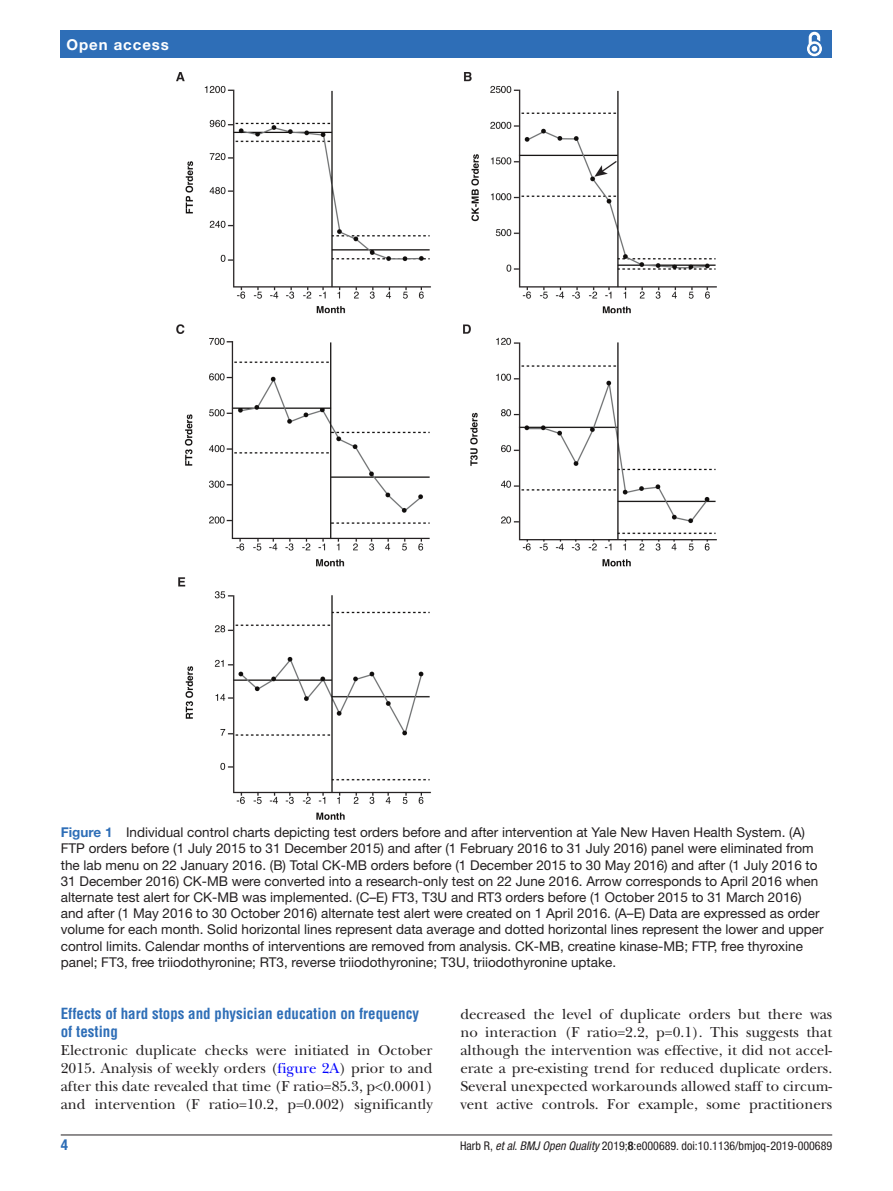
<style>
.page{position:relative;width:893px;height:1191px;background:#fff}
.page>*{position:absolute;margin:0;border:0;box-sizing:border-box;transform-origin:0 0}
.t1{font:15px/18.1px "New Baskerville";color:#231f20;text-align:justify}
.t2{font:700 condensed 15px/18px "Helvetica LT Std";color:#2e6eb7}
.t3{font:700 15px "Helvetica Neue LT Std";letter-spacing:.065em;color:#fff}
.t4{font:700 condensed 15px "Helvetica Neue LT Std";color:#2e6eb7}
.t5{font:13.5px/16.2px "Helvetica Neue LT Std";color:#231f20}
.t6{font:condensed 12px "Helvetica Neue LT Std";color:#231f20}
.s1{font-weight:700;color:#2e6eb7}
.s2{color:#00f}
.s3{font-style:italic}
.s4{font-weight:700}
</style>
<div class="page">
<hr style="left:61px;top:1134px;width:771px;height:1px;background:#231f20">
<div style="left:61px;top:31px;width:771px;height:27px;background:#2e6eb7"></div>
<svg style="left:807px;top:31px;width:15px;height:26px"></svg>
<img style="left:176px;top:73px;width:540px;height:746px">
<p class="t3" style="left:66px;top:35px;width:104px">Open access</p>
<p class="t5" style="left:61px;top:824px;width:764px"><span class="s1">Figure 1</span> Individual control charts depicting test orders before and after intervention at Yale New Haven Health System. (A)<br>FTP orders before (1 July 2015 to 31 December 2015) and after (1 February 2016 to 31 July 2016) panel were eliminated from the lab menu on 22 January 2016. (B) Total CK-MB orders before (1 December 2015 to 30 May 2016) and after (1 July 2016 to 31 December 2016) CK-MB were converted into a research-only test on 22 June 2016. Arrow corresponds to April 2016 when alternate test alert for CK-MB was implemented. (C–E) FT3, T3U and RT3 orders before (1 October 2015 to 31 March 2016) and after (1 May 2016 to 30 October 2016) alternate test alert were created on 1 April 2016. (A–E) Data are expressed as order volume for each month. Solid horizontal lines represent data average and dotted horizontal lines represent the lower and upper control limits. Calendar months of interventions are removed from analysis. CK-MB, creatine kinase-MB; FTP, free thyroxine panel; FT3, free triiodothyronine; RT3, reverse triiodothyronine; T3U, triiodothyronine uptake.</p>
<p class="t2" style="left:61px;top:1004px;width:360px">Effects of hard stops and physician education on frequency of testing</p>
<p class="t1" style="left:61px;top:1041px;width:373px">Electronic duplicate checks were initiated in October 2015. Analysis of weekly orders (<span class="s2">figure 2A</span>) prior to and after this date revealed that time (F ratio=85.3, p&lt;0.0001) and intervention (F ratio=10.2, p=0.002) significantly</p>
<p class="t1" style="left:460px;top:1005px;width:373px">decreased the level of duplicate orders but there was no interaction (F ratio=2.2, p=0.1). This suggests that although the intervention was effective, it did not accel&shy;erate a pre-existing trend for reduced duplicate orders.<br>Several unexpected workarounds allowed staff to circum&shy;vent active controls. For example, some practitioners</p>
<p class="t4" style="left:61px;top:1135px;width:9px">4</p>
<p class="t6" style="left:460px;top:1138px;width:374px">Harb R, <span class="s3">et al</span>. <span class="s3">BMJ Open Quality</span> 2019;<span class="s4">8</span>:e000689. doi:10.1136/bmjoq-2019-000689</p>
</div>
